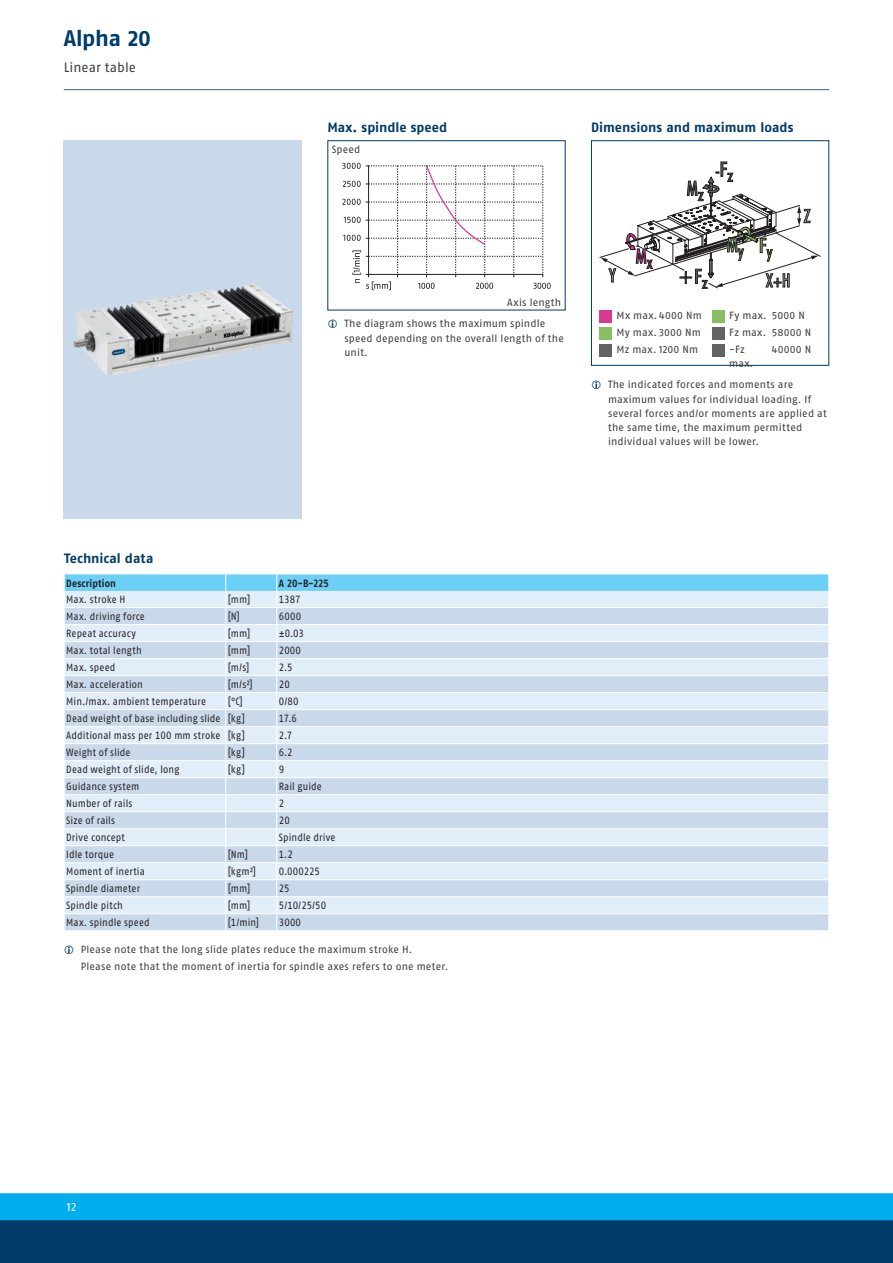
<style>
.page{position:relative;width:893px;height:1263px;background:#fff}
.page>*{position:absolute;margin:0;border:0;box-sizing:border-box;transform-origin:0 0}
.t1{font:700 22.5px "SCHUNK Fago Pro";letter-spacing:-.015em;color:#003b69}
.t2{font:700 13.5px "SCHUNK Fago Pro";color:#003b69}
.t3{font:13.5px "SCHUNK Fago Pro";color:#3e3e3f}
.t4{font:12px "SCHUNK Fago Pro";color:#fff}
.t5{font:10.5px "SCHUNK Fago Pro";letter-spacing:.01em;color:#231f20;scale:.9 1}
.t6{font:10.5px/14.2px "SCHUNK Fago Pro";letter-spacing:.015em;color:#3e3e3f}
.t7{font:700 10.5px "SCHUNK Fago Pro";letter-spacing:.01em;color:#231f20;scale:.9 1}
.t8{font:10.5px "SCHUNK Fago Pro";letter-spacing:.03em;color:#231f20;scale:.9 1}
</style>
<div class="page">
<div style="left:0;top:1202px;width:893px;height:61px;background:#003b69"></div>
<div style="left:0;top:1193px;width:893px;height:27px;background:#00aeef"></div>
<hr style="left:64px;top:89px;width:765px;height:1px;background:#35628d">
<div style="left:64px;top:140px;width:238px;height:379px;background:#cad9ea"></div>
<img style="left:73px;top:283px;width:220px;height:93px">
<svg style="left:342px;top:163px;width:209px;height:127px"></svg>
<div style="left:591px;top:140px;width:238px;height:226px;border:1px solid #003b69"></div>
<svg style="left:600px;top:162px;width:221px;height:127px"></svg>
<div style="left:600px;top:310px;width:12px;height:13px;background:#d83a8d"></div>
<div style="left:600px;top:327px;width:12px;height:13px;background:#89bf63"></div>
<div style="left:600px;top:344px;width:12px;height:13px;background:#636366"></div>
<div style="left:712px;top:310px;width:13px;height:13px;background:#89bf63"></div>
<div style="left:712px;top:327px;width:13px;height:13px;background:#636366"></div>
<div style="left:712px;top:344px;width:13px;height:13px;background:#636366"></div>
<svg style="left:64px;top:574px;width:765px;height:356px"></svg>
<h1 class="t1" style="left:64px;top:24px;width:89px">Alpha 20</h1>
<p class="t3" style="left:64px;top:60px;width:74px">Linear table</p>
<p class="t2" style="left:327px;top:119px;width:121px">Max. spindle speed</p>
<p class="t6" style="left:332px;top:142px;width:30px">Speed</p>
<p class="t2" style="left:591px;top:119px;width:204px">Dimensions and maximum loads</p>
<p class="t6" style="left:344px;top:292px;width:218px;line-height:21.3px;text-indent:163px">Axis length<br>The diagram shows the maximum spindle</p>
<p class="t6" style="left:344px;top:331px;width:221px">speed depending on the overall length of the unit.</p>
<p class="t2" style="left:64px;top:551px;width:91px">Technical data</p>
<p class="t7" style="left:66px;top:576px;width:57px">Description</p>
<p class="t7" style="left:279px;top:576px;width:57px">A 20-B-225</p>
<p class="t8" style="left:66px;top:593px;width:67px">Max. stroke H</p>
<p class="t5" style="left:228px;top:593px;width:27px">[mm]</p>
<p class="t5" style="left:279px;top:593px;width:26px">1387</p>
<p class="t5" style="left:66px;top:610px;width:89px">Max. driving force</p>
<p class="t5" style="left:228px;top:610px;width:15px">[N]</p>
<p class="t5" style="left:279px;top:610px;width:26px">6000</p>
<p class="t5" style="left:66px;top:627px;width:79px">Repeat accuracy</p>
<p class="t5" style="left:228px;top:627px;width:27px">[mm]</p>
<p class="t5" style="left:279px;top:627px;width:29px">±0.03</p>
<p class="t5" style="left:66px;top:644px;width:85px">Max. total length</p>
<p class="t5" style="left:228px;top:644px;width:27px">[mm]</p>
<p class="t5" style="left:279px;top:644px;width:26px">2000</p>
<p class="t5" style="left:66px;top:661px;width:56px">Max. speed</p>
<p class="t5" style="left:228px;top:661px;width:25px">[m/s]</p>
<p class="t5" style="left:279px;top:661px;width:17px">2.5</p>
<p class="t5" style="left:66px;top:678px;width:87px">Max. acceleration</p>
<p class="t5" style="left:228px;top:678px;width:29px">[m/s²]</p>
<p class="t5" style="left:279px;top:678px;width:14px">20</p>
<p class="t5" style="left:66px;top:695px;width:157px">Min./max. ambient temperature</p>
<p class="t5" style="left:228px;top:695px;width:18px">[°C]</p>
<p class="t5" style="left:279px;top:695px;width:23px">0/80</p>
<p class="t5" style="left:66px;top:712px;width:200px">Dead weight of base including slide [kg]</p>
<p class="t5" style="left:279px;top:712px;width:22px">17.6</p>
<p class="t5" style="left:66px;top:729px;width:200px">Additional mass per 100 mm stroke [kg]</p>
<p class="t5" style="left:279px;top:729px;width:16px">2.7</p>
<p class="t5" style="left:66px;top:746px;width:73px">Weight of slide</p>
<p class="t5" style="left:228px;top:746px;width:21px">[kg]</p>
<p class="t5" style="left:279px;top:746px;width:17px">6.2</p>
<p class="t5" style="left:66px;top:763px;width:127px">Dead weight of slide, long</p>
<p class="t5" style="left:228px;top:763px;width:21px">[kg]</p>
<p class="t5" style="left:279px;top:763px;width:8px">9</p>
<p class="t5" style="left:66px;top:780px;width:83px">Guidance system</p>
<p class="t5" style="left:279px;top:780px;width:49px">Rail guide</p>
<p class="t5" style="left:66px;top:797px;width:75px">Number of rails</p>
<p class="t5" style="left:279px;top:797px;width:8px">2</p>
<p class="t5" style="left:66px;top:814px;width:56px">Size of rails</p>
<p class="t5" style="left:279px;top:814px;width:14px">20</p>
<p class="t5" style="left:66px;top:831px;width:67px">Drive concept</p>
<p class="t5" style="left:279px;top:831px;width:64px">Spindle drive</p>
<p class="t5" style="left:66px;top:848px;width:55px">Idle torque</p>
<p class="t5" style="left:228px;top:848px;width:24px">[Nm]</p>
<p class="t5" style="left:279px;top:848px;width:17px">1.2</p>
<p class="t5" style="left:66px;top:865px;width:89px">Moment of inertia</p>
<p class="t5" style="left:228px;top:865px;width:33px">[kgm²]</p>
<p class="t5" style="left:279px;top:865px;width:47px">0.000225</p>
<p class="t5" style="left:66px;top:882px;width:83px">Spindle diameter</p>
<p class="t5" style="left:228px;top:882px;width:27px">[mm]</p>
<p class="t5" style="left:279px;top:882px;width:13px">25</p>
<p class="t5" style="left:66px;top:899px;width:64px">Spindle pitch</p>
<p class="t5" style="left:228px;top:899px;width:27px">[mm]</p>
<p class="t5" style="left:279px;top:899px;width:54px">5/10/25/50</p>
<p class="t5" style="left:66px;top:916px;width:94px">Max. spindle speed</p>
<p class="t5" style="left:228px;top:916px;width:36px">[1/min]</p>
<p class="t5" style="left:279px;top:916px;width:26px">3000</p>
<p class="t6" style="left:81px;top:940px;width:369px;line-height:17.1px">Please note that the long slide plates reduce the maximum stroke H.<br>Please note that the moment of inertia for spindle axes refers to one meter.</p>
<p class="t6" style="left:617px;top:307px;width:87px;line-height:17px;text-align:justify">Mx max. 4000 Nm My max. 3000 Nm Mz max. 1200 Nm</p>
<p class="t6" style="left:729px;top:307px;width:83px;line-height:17px">Fy max. 5000 N<br>Fz max. 58000 N -Fz</p>
<p class="t6" style="left:729px;top:356px;width:26px">max.</p>
<p class="t6" style="left:772px;top:342px;width:41px">40000 N</p>
<p class="t6" style="left:608px;top:377px;width:220px">The indicated forces and moments are maximum values for individual loading. If several forces and/or moments are applied at the same time, the maximum permitted individual values will be lower.</p>
<p class="t4" style="left:67px;top:1199px;width:11px">12</p>
</div>
